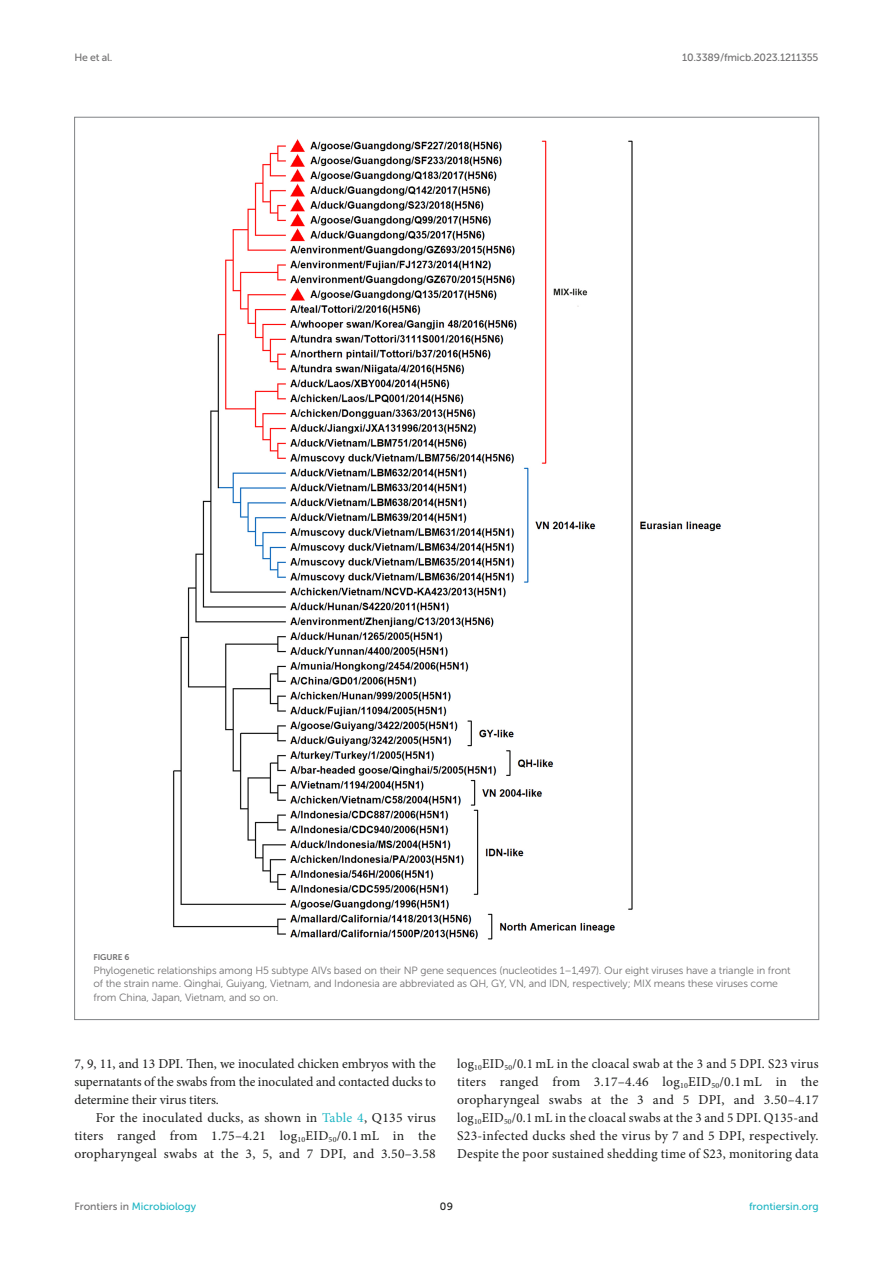
<style>
.page{position:relative;width:893px;height:1263px;background:#fff}
.page>*{position:absolute;margin:0;border:0;box-sizing:border-box;transform-origin:0 0}
.TEXT{font:13.5px/18px "Minion Pro";letter-spacing:.015em;color:#1b1c1b;text-align:justify}
.TEXT_FLUSH{font:13.5px/18px "Minion Pro";letter-spacing:-.005em;color:#1b1c1b;text-align:justify}
.FIG_LEG{font:10.5px/13.5px "Museo Sans 300";letter-spacing:-.01em;color:#706f70}
.t1{font:10.5px "Museo Sans 500";color:#1db5c3}
.t2{font:10.5px "Museo Sans 500";letter-spacing:-.015em;color:#706f70}
.t3{font:10.5px "Museo Sans 500";color:#1b1c1b}
.FIG_HD{font:8.25px "Museo Sans 700";letter-spacing:-.01em;color:#706f70}
.s1{color:#1db5c3}
.s2{color:#706f70}
</style>
<div class="page">
<img style="left:173px;top:139px;width:548px;height:801px">
<p class="t2" style="left:74px;top:51px;width:40px">He et al.</p>
<p class="t2" style="left:682px;top:51px;width:138px">10.3389/fmicb.2023.1211355</p>
<p class="FIG_HD" style="left:94px;top:953px;width:37px">FIGURE 6</p>
<p class="FIG_LEG" style="left:94px;top:963px;width:699px">Phylogenetic relationships among H5 subtype AIVs based on their NP gene sequences (nucleotides 1–1,497). Our eight viruses have a triangle in front of the strain name. Qinghai, Guiyang, Vietnam, and Indonesia are abbreviated as QH, GY, VN, and IDN, respectively; MIX means these viruses come from China, Japan, Vietnam, and so on.</p>
<p class="TEXT_FLUSH" style="left:74px;top:1055px;width:363px">7, 9, 11, and 13 DPI. Then, we inoculated chicken embryos with the supernatants of the swabs from the inoculated and contacted ducks to determine their virus titers.</p>
<p class="TEXT" style="left:74px;top:1109px;width:363px;text-indent:21px">For the inoculated ducks, as shown in <span class="s1">Table 4</span>, Q135 virus titers ranged from 1.75–4.21 log<sub>10</sub>EID<sub>50</sub>/0.1 mL in the oropharyngeal swabs at the 3, 5, and 7 DPI, and 3.50–3.58</p>
<p class="TEXT" style="left:457px;top:1055px;width:363px">log<sub>10</sub>EID<sub>50</sub>/0.1 mL in the cloacal swab at the 3 and 5 DPI. S23 virus titers ranged from 3.17–4.46 log<sub>10</sub>EID<sub>50</sub>/0.1 mL in the oropharyngeal swabs at the 3 and 5 DPI, and 3.50–4.17 log<sub>10</sub>EID<sub>50</sub>/0.1 mL in the cloacal swabs at the 3 and 5 DPI. Q135-and S23-infected ducks shed the virus by 7 and 5 DPI, respectively.<br>Despite the poor sustained shedding time of S23, monitoring data</p>
<p class="t1" style="left:74px;top:1200px;width:123px"><span class="s2">Frontiers in</span> Microbiology</p>
<p class="t3" style="left:440px;top:1200px;width:15px">09</p>
<p class="t1" style="left:749px;top:1200px;width:71px">frontiersin.org</p>
</div>
